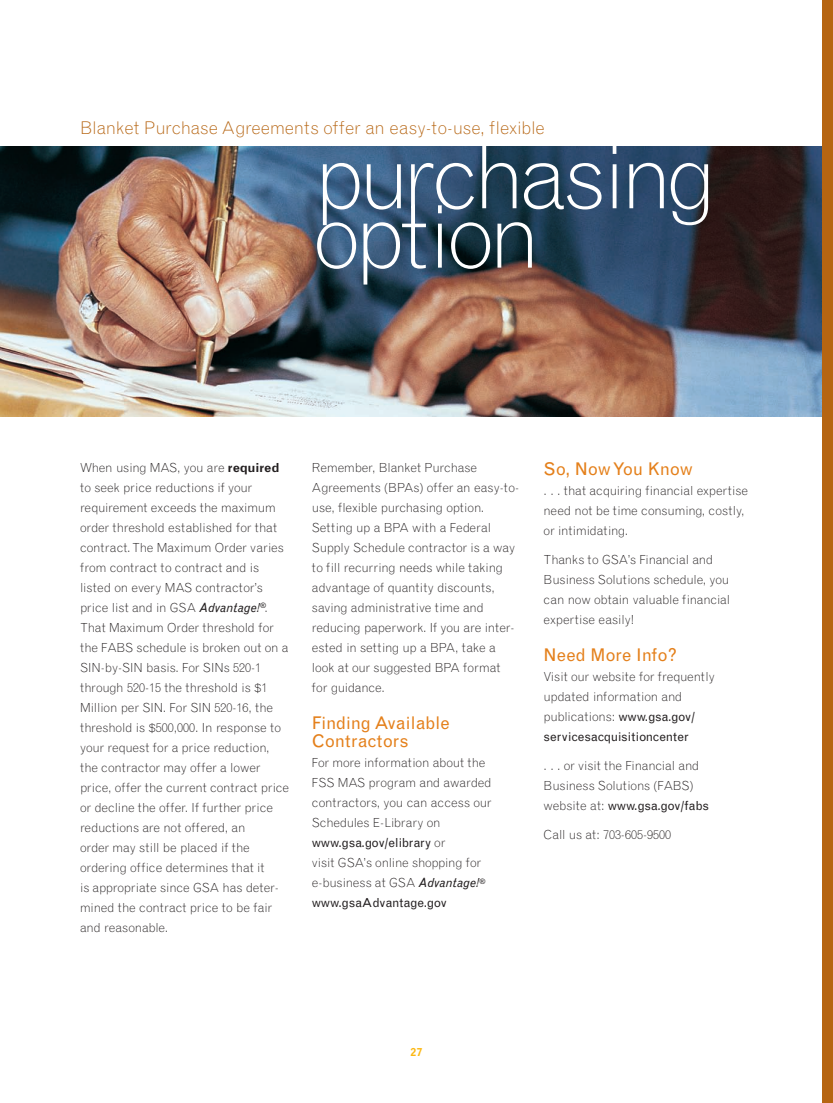
<style>
.page{position:relative;width:833px;height:1103px;background:#fff}
.page>*{position:absolute;margin:0;border:0;box-sizing:border-box;transform-origin:0 0}
.t1{font:300 89px "Grotesque";letter-spacing:-.065em;color:#fff}
.t2{font:300 17.5px "Grotesque";letter-spacing:-.005em;color:#b66512}
.t3{font:17.5px/18.8px "Grotesque";color:#e4801b}
.t4{font:17.5px "Grotesque";letter-spacing:-.025em;color:#e4801b}
.t5{font:300 12.5px/20px "Grotesque";letter-spacing:-.01em;color:#231f20}
.t6{font:900 10.62px "Grotesque";color:#fcb814}
.s1{font-weight:700}
.s2{font-weight:400;font-style:italic}
.s3{font-weight:400}
</style>
<div class="page">
<div style="left:821px;top:0;width:11px;height:1102px;background:#b66512"></div>
<img style="left:0;top:146px;width:821px;height:270px">
<h2 class="t2" style="left:80px;top:122px;width:466px">Blanket Purchase Agreements offer an easy-to-use, flexible</h2>
<h1 class="t1" style="left:313px;top:144px;width:405px">purchasing</h1>
<h1 class="t1" style="left:313px;top:203px;width:230px">option</h1>
<p class="t5" style="left:80px;top:458px;width:211px">When using MAS, you are <span class="s1">required </span>to seek price reductions if your requirement exceeds the maximum order threshold established for that contract. The Maximum Order varies from contract to contract and is listed on every MAS contractor’s price list and in GSA <span class="s2">Advantage!</span><sup>®</sup>.<br>That Maximum Order threshold for the FABS schedule is broken out on a SIN-by-SIN basis. For SINs 520-1 through 520-15 the threshold is $1<br>Million per SIN. For SIN 520-16, the threshold is $500,000. In response to your request for a price reduction, the contractor may offer a lower price, offer the current contract price or decline the offer. If further price reductions are not offered, an<br>order may still be placed if the ordering office determines that it<br>is appropriate since GSA has deter&shy;mined the contract price to be fair and reasonable.</p>
<p class="t5" style="left:312px;top:458px;width:209px">Remember, Blanket Purchase<br>Agreements (BPAs) offer an easy-to&shy;use, flexible purchasing option.<br>Setting up a BPA with a Federal<br>Supply Schedule contractor is a way to fill recurring needs while taking advantage of quantity discounts, saving administrative time and reducing paperwork. If you are inter&shy;ested in setting up a BPA, take a look at our suggested BPA format for guidance.</p>
<h2 class="t3" style="left:312px;top:714px;width:139px">Finding Available<br>Contractors</h2>
<p class="t5" style="left:312px;top:754px;width:181px">For more information about the<br>FSS MAS program and awarded contractors, you can access our<br>Schedules E-Library on <span class="s3">www.gsa.gov/elibrary</span> or<br>visit GSA’s online shopping for e-business at GSA <span class="s2">Advantage!</span><sup>® </sup><span class="s3">www.gsaAdvantage.gov</span></p>
<h2 class="t4" style="left:543px;top:462px;width:151px">So, Now You Know</h2>
<p class="t5" style="left:543px;top:482px;width:206px">. . . that acquiring financial expertise need not be time consuming, costly, or intimidating.</p>
<p class="t5" style="left:543px;top:551px;width:188px">Thanks to GSA’s Financial and<br>Business Solutions schedule, you can now obtain valuable financial expertise easily!</p>
<h2 class="t3" style="left:543px;top:647px;width:135px">Need More Info?</h2>
<p class="t5" style="left:543px;top:668px;width:172px">Visit our website for frequently updated information and publications: <span class="s3">www.gsa.gov/ servicesacquisitioncenter</span></p>
<p class="t5" style="left:543px;top:757px;width:167px">. . . or visit the Financial and<br>Business Solutions (FABS) website at: <span class="s3">www.gsa.gov/fabs</span></p>
<p class="t5" style="left:543px;top:826px;width:129px">Call us at: 703-605-9500</p>
<p class="t6" style="left:410px;top:1047px;width:14px">27</p>
</div>
